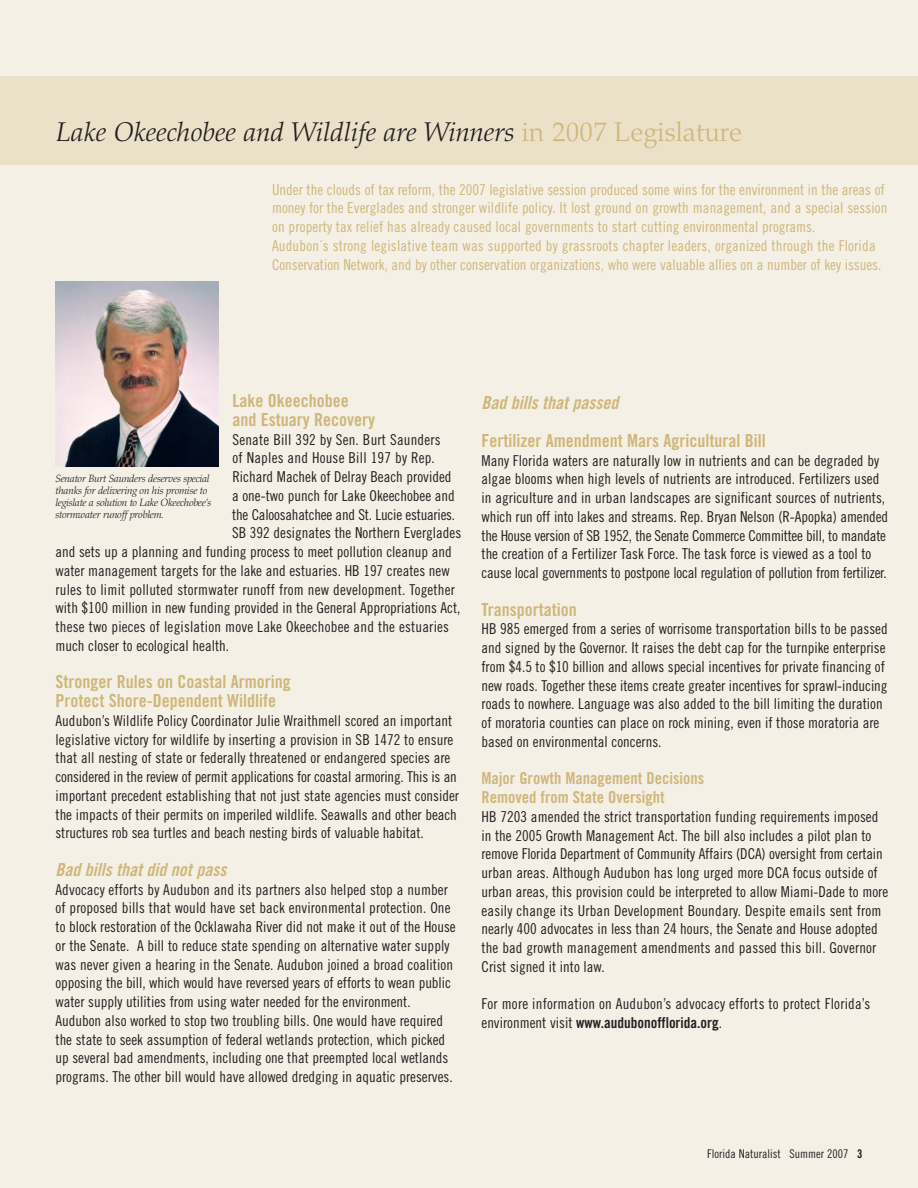
<style>
.page{position:relative;width:918px;height:1188px;background:#f4f0e5}
.page>*{position:absolute;margin:0;border:0;box-sizing:border-box;transform-origin:0 0}
.t1{font:italic 300 27px "Palatino";color:#231f20}
.t2{font:18px/18.8px "Trade Gothic Bold Cond Twenty";color:#cfb67a}
.t3{font:italic 18px "Trade Gothic Bold Cond Twenty";color:#cfb67a}
.t4{font:16.5px/18.8px "Trade Gothic Bold Cond Twenty";color:#cfb67a}
.t5{font:15px/18.8px "Trade Gothic Cond Eighteen";color:#231f20}
.t6{font:15px/18.8px "Trade Gothic Cond Eighteen";color:#cfb67a}
.t7{font:15px "Trade Gothic Bold Cond Twenty";color:#231f20}
.t8{font:12px "Trade Gothic Cond Eighteen";color:#231f20}
.t9{font:italic 300 10.5px/12px "Palatino";letter-spacing:-.02em;color:#231f20}
.s1{font-style:normal;color:#cfb67a}
.s2{font-family:"Trade Gothic Cond Eighteen"}
.s3{font-family:"Trade Gothic Bold Cond Twenty"}
</style>
<div class="page">
<div style="left:0;top:76px;width:918px;height:89px;background:#ebe1c9"></div>
<img style="left:55px;top:282px;width:164px;height:184px">
<h1 class="t1" style="left:56px;top:122px;width:687px">Lake Okeechobee and Wildlife are Winners <span class="s1">in 2007 Legislature</span></h1>
<p class="t6" style="left:272px;top:181px;width:617px">Under the clouds of tax reform, the 2007 legislative session produced some wins for the environment in the areas of money for the Everglades and stronger wildlife policy. It lost ground on growth management, and a special session on property tax relief has already caused local governments to start cutting environmental programs.<br>Audubon´s strong legislative team was supported by grassroots chapter leaders, organized through the Florida Conservation Network, and by other conservation organizations, who were valuable allies on a number of key issues.</p>
<p class="t2" style="left:232px;top:393px;width:144px">Lake Okeechobee and Estuary Recovery</p>
<p class="t5" style="left:232px;top:431px;width:210px">Senate Bill 392 by Sen. Burt Saunders</p>
<p class="t5" style="left:232px;top:450px;width:204px">of Naples and House Bill 197 by Rep.</p>
<p class="t5" style="left:232px;top:469px;width:221px">Richard Machek of Delray Beach provided</p>
<p class="t5" style="left:232px;top:487px;width:224px">a one-two punch for Lake Okeechobee and</p>
<p class="t5" style="left:232px;top:506px;width:225px">the Caloosahatchee and St. Lucie estuaries.</p>
<p class="t5" style="left:232px;top:525px;width:231px">SB 392 designates the Northern Everglades</p>
<p class="t5" style="left:56px;top:544px;width:398px">and sets up a planning and funding process to meet pollution cleanup and</p>
<p class="t5" style="left:56px;top:562px;width:396px">water management targets for the lake and estuaries. HB 197 creates new</p>
<p class="t5" style="left:56px;top:581px;width:401px">rules to limit polluted stormwater runoff from new development. Together</p>
<p class="t5" style="left:56px;top:600px;width:407px">with $100 million in new funding provided in the General Appropriations Act,</p>
<p class="t5" style="left:56px;top:619px;width:395px">these two pieces of legislation move Lake Okeechobee and the estuaries</p>
<p class="t5" style="left:56px;top:637px;width:175px">much closer to ecological health.</p>
<p class="t2" style="left:56px;top:674px;width:237px">Stronger Rules on Coastal Armoring<br>Protect Shore-Dependent Wildlife</p>
<p class="t5" style="left:56px;top:712px;width:405px">Audubon’s Wildlife Policy Coordinator Julie Wraithmell scored an important legislative victory for wildlife by inserting a provision in SB 1472 to ensure that all nesting of state or federally threatened or endangered species are considered in the review of permit applications for coastal armoring. This is an important precedent establishing that not just state agencies must consider the impacts of their permits on imperiled wildlife. Seawalls and other beach structures rob sea turtles and beach nesting birds of valuable habitat.</p>
<p class="t3" style="left:56px;top:863px;width:176px">Bad bills thatdid notpass</p>
<p class="t5" style="left:56px;top:881px;width:402px">Advocacy efforts by Audubon and its partners also helped stop a number of proposed bills that would have set back environmental protection. One to block restoration of the Ocklawaha River did not make it out of the House or the Senate. A bill to reduce state spending on alternative water supply was never given a hearing in the Senate. Audubon joined a broad coalition opposing the bill, which would have reversed years of efforts to wean public water supply utilities from using water needed for the environment.<br>Audubon also worked to stop two troubling bills. One would have required the state to seek assumption of federal wetlands protection, which picked up several bad amendments, including one that preempted local wetlands programs. The other bill would have allowed dredging in aquatic preserves.</p>
<p class="t9" style="left:56px;top:473px;width:157px">Senator Burt Saunders deserves special thanks for delivering on his promise to legislate a solution to Lake Okeechobee’s stormwater runoff problem.</p>
<p class="t3" style="left:482px;top:396px;width:142px">Bad bills thatpassed</p>
<p class="t2" style="left:482px;top:432px;width:286px">Fertilizer Amendment Mars Agricultural Bill</p>
<p class="t5" style="left:482px;top:452px;width:408px">Many Florida waters are naturally low in nutrients and can be degraded by algae blooms when high levels of nutrients are introduced. Fertilizers used in agriculture and in urban landscapes are significant sources of nutrients, which run off into lakes and streams. Rep. Bryan Nelson (R-Apopka) amended the House version of SB 1952, the Senate Commerce Committee bill, to mandate the creation of a Fertilizer Task Force. The task force is viewed as a tool to cause local governments to postpone local regulation of pollution from fertilizer.</p>
<p class="t2" style="left:482px;top:601px;width:97px">Transportation</p>
<p class="t5" style="left:482px;top:621px;width:408px">HB 985 emerged from a series of worrisome transportation bills to be passed and signed by the Governor. It raises the debt cap for the turnpike enterprise from $4.5 to $10 billion and allows special incentives for private financing of new roads. Together these items create greater incentives for sprawl-inducing roads to nowhere. Language was also added to the bill limiting the duration of moratoria counties can place on rock mining, even if those moratoria are based on environmental concerns.</p>
<p class="t4" style="left:482px;top:770px;width:224px">Major Growth Management Decisions<br>Removed from State Oversight</p>
<p class="t5" style="left:482px;top:808px;width:408px">HB 7203 amended the strict transportation funding requirements imposed in the 2005 Growth Management Act. The bill also includes a pilot plan to remove Florida Department of Community Affairs (DCA) oversight from certain urban areas. Although Audubon has long urged more DCA focus outside of urban areas, this provision could be interpreted to allow Miami-Dade to more easily change its Urban Development Boundary. Despite emails sent from nearly 400 advocates in less than 24 hours, the Senate and House adopted the bad growth management amendments and passed this bill. Governor Crist signed it into law.</p>
<p class="t5" style="left:482px;top:996px;width:390px">For more information on Audubon’s advocacy efforts to protect Florida’s</p>
<p class="t7" style="left:482px;top:1017px;width:242px"><span class="s2">environment visit</span> www.audubonofflorida.org<span class="s2">.</span></p>
<p class="t8" style="left:707px;top:1149px;width:157px">Florida Naturalist Summer 2007 <span class="s3">3</span></p>
</div>
